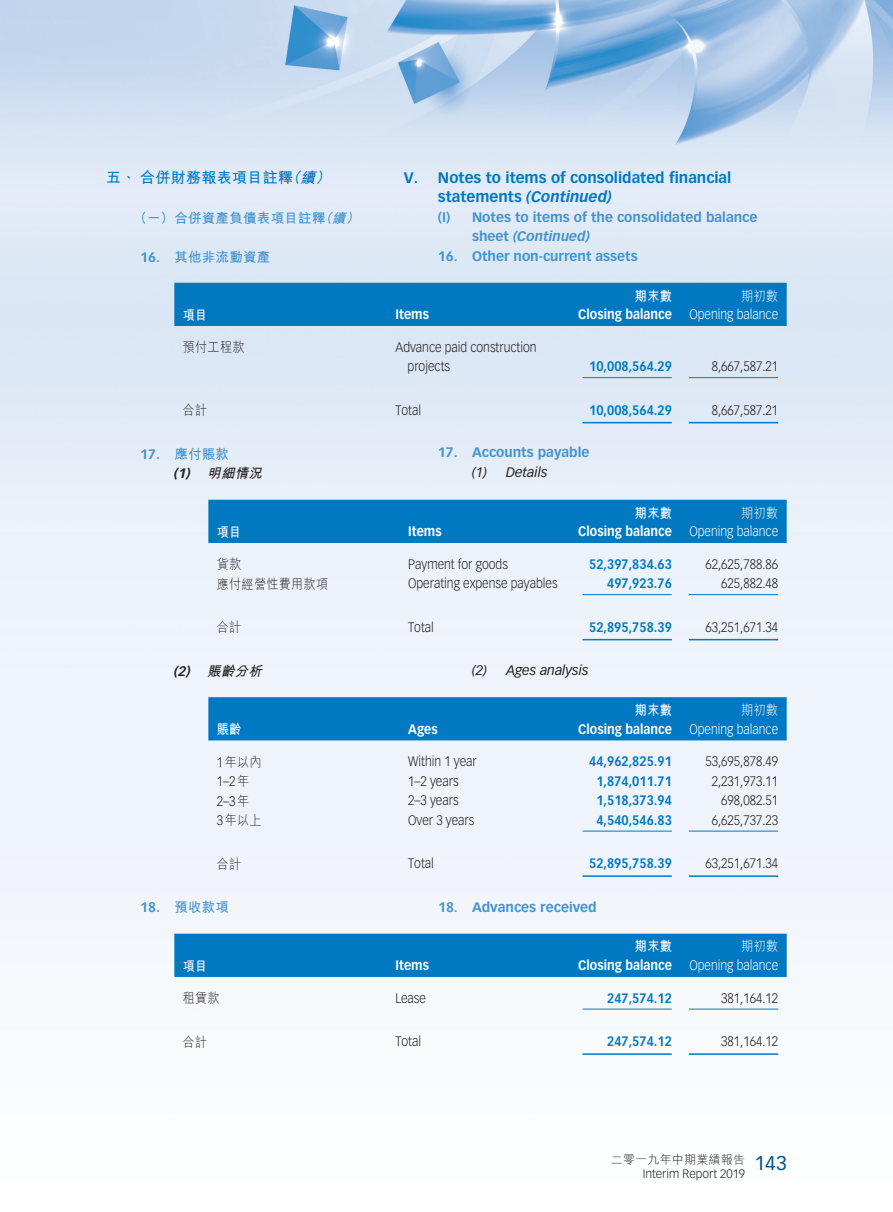
<style>
.page{position:relative;width:893px;height:1212px;background:#fff}
.page>*{position:absolute;margin:0;border:0;box-sizing:border-box;transform-origin:0 0}
.t1{font:700 15px/19.5px "Vectora LT Std";color:#0079c2}
.t2{font:700 15px "M Hei HK";letter-spacing:.02em;color:#0079c2}
.t3{font:300 13.5px/19.5px "Vectora LT Std";color:#231f20;scale:.9 1}
.t4{font:700 13.5px "Vectora LT Std";color:#0079c2;scale:.9 1}
.t5{font:700 13.5px/19.5px "Vectora LT Std";color:#4393cf}
.t6{font:700 13.5px "Vectora LT Std";color:#fff;scale:.9 1}
.t7{font:300 13.5px "Vectora LT Std";color:#fff;scale:.9 1}
.t8{font:700 13.5px/19.5px "M Hei HK";letter-spacing:.02em;color:#4393cf}
.t9{font:300 13.5px "M Hei HK";letter-spacing:.02em;color:#231f20;scale:.9 1}
.t10{font:italic 13.5px "Vectora LT Std";color:#231f20}
.t11{font:700 13.5px "M Hei HK";letter-spacing:.02em;color:#fff;scale:.9 1}
.t12{font:300 13.5px "M Hei HK";letter-spacing:.02em;color:#fff;scale:.9 1}
.t13{font:italic 700 13.5px "M Hei HK";color:#231f20}
.t14{font:300 12px "Vectora LT Std";color:#231f20}
.t15{font:300 12px "M Hei HK";letter-spacing:.02em;color:#231f20}
.s1{font-style:italic}
.s2{font-family:"Vectora LT Std"}
.s3{font-family:"Vectora LT Std";font-style:italic;color:#231f20}
.s4{font-style:italic;color:#231f20}
.s5{font-family:"M Hei HK"}
.s6{font-family:"Vectora LT Std";font-weight:400;font-size:19.5px;color:#00548b}
</style>
<div class="page">
<img style="left:0;top:0;width:893px;height:1055px">
<div style="left:174px;top:283px;width:613px;height:43px;background:#0079c2"></div>
<hr style="left:583px;top:377px;width:89px;height:1px;background:#0079c2">
<hr style="left:689px;top:377px;width:89px;height:1px;background:#0079c2">
<hr style="left:583px;top:422px;width:89px;height:1px;background:#0079c2">
<hr style="left:689px;top:422px;width:89px;height:1px;background:#0079c2">
<div style="left:208px;top:500px;width:579px;height:43px;background:#0079c2"></div>
<hr style="left:583px;top:594px;width:89px;height:1px;background:#0079c2">
<hr style="left:689px;top:594px;width:89px;height:1px;background:#0079c2">
<hr style="left:583px;top:639px;width:89px;height:1px;background:#0079c2">
<hr style="left:689px;top:639px;width:89px;height:1px;background:#0079c2">
<div style="left:208px;top:697px;width:579px;height:43px;background:#0079c2"></div>
<hr style="left:583px;top:831px;width:89px;height:1px;background:#0079c2">
<hr style="left:689px;top:831px;width:89px;height:1px;background:#0079c2">
<hr style="left:583px;top:875px;width:89px;height:2px;background:#0079c2">
<hr style="left:689px;top:875px;width:89px;height:2px;background:#0079c2">
<div style="left:174px;top:934px;width:613px;height:43px;background:#0079c2"></div>
<hr style="left:583px;top:1009px;width:89px;height:1px;background:#0079c2">
<hr style="left:689px;top:1009px;width:89px;height:1px;background:#0079c2">
<hr style="left:583px;top:1053px;width:89px;height:2px;background:#0079c2">
<hr style="left:689px;top:1053px;width:89px;height:2px;background:#0079c2">
<p class="t2" style="left:106px;top:167px;width:230px">五、合併財務報表項目註釋<span class="s1">（續）</span></p>
<p class="t8" style="left:134px;top:207px;width:231px">（一）合併資產負債表項目註釋<span class="s1">（續）</span></p>
<p class="t8" style="left:140px;top:246px;width:132px"><span class="s2">16.</span> 其他非流動資產</p>
<p class="t1" style="left:438px;top:167px;width:295px;text-indent:-34px">V. Notes to items of consolidated financial statements <span class="s1">(Continued)</span></p>
<p class="t5" style="left:472px;top:207px;width:287px;text-indent:-34px">(I) Notes to items of the consolidated balance sheet <span class="s1">(Continued)</span></p>
<p class="t5" style="left:438px;top:246px;width:201px">16. Other non-current assets</p>
<p class="t11" style="left:635px;top:286px;width:43px">期末數</p>
<p class="t12" style="left:741px;top:289px;width:43px">期初數</p>
<p class="t11" style="left:183px;top:305px;width:29px">項目</p>
<p class="t6" style="left:395px;top:306px;width:39px">Items</p>
<p class="t6" style="left:578px;top:306px;width:106px">Closing balance</p>
<p class="t7" style="left:689px;top:307px;width:100px">Opening balance</p>
<p class="t9" style="left:183px;top:340px;width:70px">預付工程款</p>
<p class="t3" style="left:408px;top:337px;width:145px;text-indent:-12px">Advance paid construction projects</p>
<p class="t4" style="left:589px;top:358px;width:93px">10,008,564.29</p>
<p class="t3" style="left:712px;top:357px;width:75px">8,667,587.21</p>
<p class="t9" style="left:183px;top:403px;width:29px">合計</p>
<p class="t3" style="left:395px;top:400px;width:30px">Total</p>
<p class="t4" style="left:589px;top:402px;width:93px">10,008,564.29</p>
<p class="t3" style="left:712px;top:400px;width:75px">8,667,587.21</p>
<p class="t8" style="left:173px;top:443px;width:94px;text-indent:-33px"><span class="s2">17.</span> 應付賬款<br><span class="s3">(1)</span> <span class="s4">明細情況</span></p>
<p class="t11" style="left:635px;top:503px;width:43px">期末數</p>
<p class="t12" style="left:741px;top:506px;width:43px">期初數</p>
<p class="t11" style="left:217px;top:522px;width:29px">項目</p>
<p class="t6" style="left:408px;top:523px;width:39px">Items</p>
<p class="t6" style="left:578px;top:523px;width:106px">Closing balance</p>
<p class="t7" style="left:689px;top:524px;width:100px">Opening balance</p>
<p class="t9" style="left:217px;top:557px;width:29px">貨款</p>
<p class="t3" style="left:408px;top:554px;width:112px">Payment for goods</p>
<p class="t4" style="left:589px;top:556px;width:93px">52,397,834.63</p>
<p class="t3" style="left:705px;top:554px;width:82px">62,625,788.86</p>
<p class="t9" style="left:217px;top:577px;width:125px">應付經營性費用款項</p>
<p class="t3" style="left:408px;top:574px;width:168px">Operating expense payables</p>
<p class="t4" style="left:607px;top:575px;width:73px">497,923.76</p>
<p class="t3" style="left:721px;top:574px;width:65px">625,882.48</p>
<p class="t9" style="left:217px;top:620px;width:29px">合計</p>
<p class="t3" style="left:408px;top:617px;width:30px">Total</p>
<p class="t4" style="left:589px;top:619px;width:93px">52,895,758.39</p>
<p class="t3" style="left:705px;top:617px;width:82px">63,251,671.34</p>
<p class="t13" style="left:173px;top:661px;width:94px"><span class="s2">(2)</span> 賬齡分析</p>
<p class="t11" style="left:635px;top:700px;width:43px">期末數</p>
<p class="t12" style="left:741px;top:703px;width:43px">期初數</p>
<p class="t11" style="left:217px;top:720px;width:29px">賬齡</p>
<p class="t6" style="left:408px;top:721px;width:34px">Ages</p>
<p class="t6" style="left:578px;top:721px;width:106px">Closing balance</p>
<p class="t7" style="left:689px;top:721px;width:100px">Opening balance</p>
<p class="t9" style="left:217px;top:755px;width:51px"><span class="s2">1</span>年以內</p>
<p class="t3" style="left:408px;top:752px;width:78px">Within 1 year</p>
<p class="t4" style="left:589px;top:753px;width:93px">44,962,825.91</p>
<p class="t3" style="left:705px;top:752px;width:82px">53,695,878.49</p>
<p class="t3" style="left:217px;top:772px;width:37px">1–2<span class="s5">年</span></p>
<p class="t3" style="left:408px;top:771px;width:58px">1–2 years</p>
<p class="t4" style="left:596px;top:773px;width:85px">1,874,011.71</p>
<p class="t3" style="left:712px;top:771px;width:75px">2,231,973.11</p>
<p class="t3" style="left:217px;top:791px;width:37px">2–3<span class="s5">年</span></p>
<p class="t3" style="left:408px;top:791px;width:58px">2–3 years</p>
<p class="t4" style="left:596px;top:792px;width:85px">1,518,373.94</p>
<p class="t3" style="left:721px;top:791px;width:65px">698,082.51</p>
<p class="t9" style="left:217px;top:813px;width:51px"><span class="s2">3</span>年以上</p>
<p class="t3" style="left:408px;top:810px;width:75px">Over 3 years</p>
<p class="t4" style="left:596px;top:812px;width:85px">4,540,546.83</p>
<p class="t3" style="left:712px;top:810px;width:75px">6,625,737.23</p>
<p class="t9" style="left:217px;top:857px;width:29px">合計</p>
<p class="t3" style="left:408px;top:854px;width:30px">Total</p>
<p class="t4" style="left:589px;top:855px;width:93px">52,895,758.39</p>
<p class="t3" style="left:705px;top:854px;width:82px">63,251,671.34</p>
<p class="t8" style="left:140px;top:896px;width:90px"><span class="s2">18.</span> 預收款項</p>
<p class="t11" style="left:635px;top:937px;width:43px">期末數</p>
<p class="t12" style="left:741px;top:939px;width:43px">期初數</p>
<p class="t11" style="left:183px;top:956px;width:29px">項目</p>
<p class="t6" style="left:395px;top:957px;width:39px">Items</p>
<p class="t6" style="left:578px;top:957px;width:106px">Closing balance</p>
<p class="t7" style="left:689px;top:958px;width:100px">Opening balance</p>
<p class="t9" style="left:183px;top:991px;width:43px">租賃款</p>
<p class="t3" style="left:395px;top:988px;width:36px">Lease</p>
<p class="t4" style="left:607px;top:989px;width:73px">247,574.12</p>
<p class="t3" style="left:721px;top:988px;width:65px">381,164.12</p>
<p class="t9" style="left:183px;top:1035px;width:29px">合計</p>
<p class="t3" style="left:395px;top:1032px;width:30px">Total</p>
<p class="t4" style="left:607px;top:1033px;width:73px">247,574.12</p>
<p class="t3" style="left:721px;top:1032px;width:65px">381,164.12</p>
<p class="t5" style="left:438px;top:442px;width:153px">17. Accounts payable</p>
<p class="t10" style="left:472px;top:464px;width:77px">(1) Details</p>
<p class="t10" style="left:472px;top:662px;width:118px">(2) Ages analysis</p>
<p class="t5" style="left:438px;top:897px;width:160px">18. Advances received</p>
<p class="t15" style="left:611px;top:1153px;width:178px">二零一九年中期業績報告 <span class="s6">143</span></p>
<p class="t14" style="left:643px;top:1166px;width:104px">Interim Report 2019</p>
</div>
